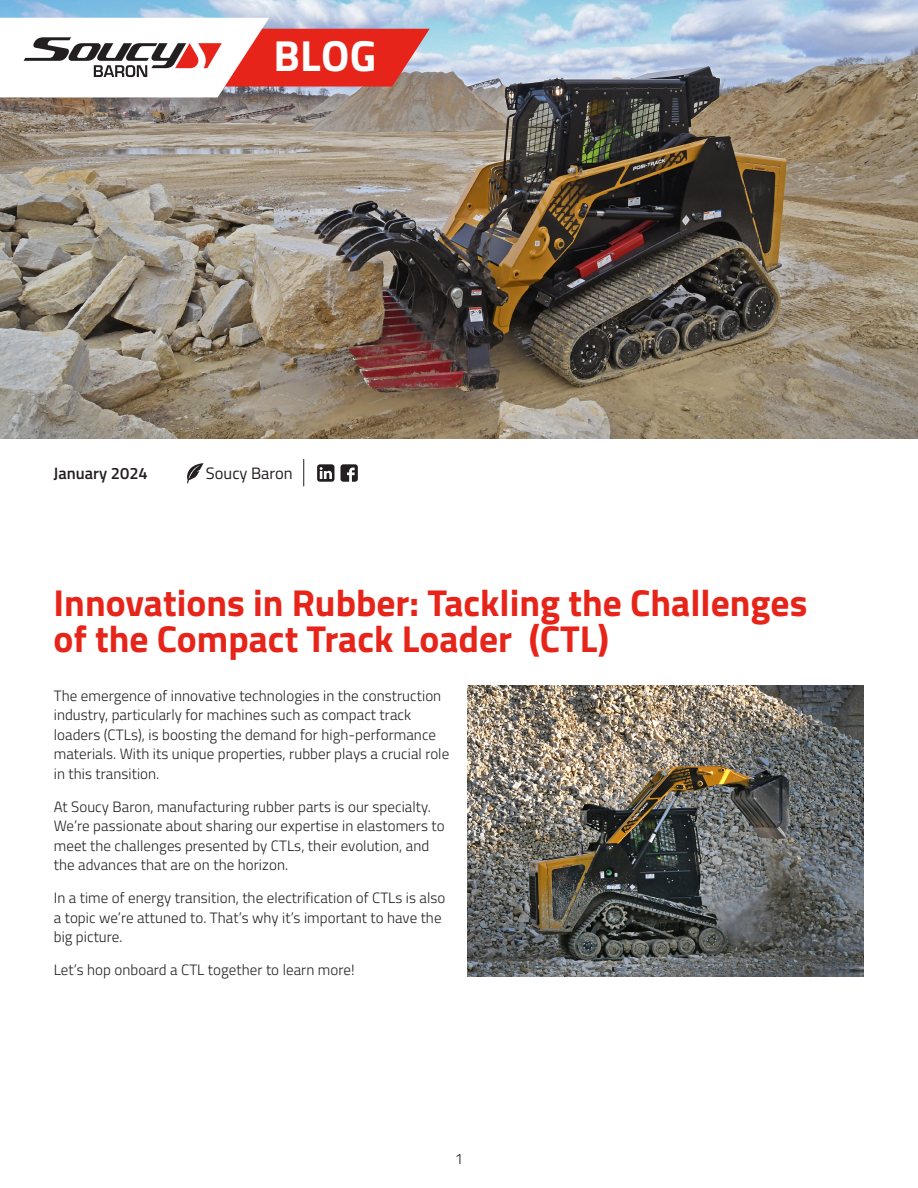
<style>
.page{position:relative;width:918px;height:1188px;background:#fff}
.page>*{position:absolute;margin:0;border:0;box-sizing:border-box;transform-origin:0 0}
.t1{font:700 43.5px "Titillium Web";color:#fff}
.Titre{font:700 37.5px/36px "Titillium Web";color:#e72419}
.t2{font:600 16.5px "Titillium Web";color:#231f20}
.t3{font:16.5px "Titillium Web";color:#231f20}
.Txt{font:300 15px/19.5px "Titillium Web";letter-spacing:.005em;color:#231f20}
</style>
<div class="page">
<img style="left:0;top:0;width:918px;height:438px">
<svg style="left:0;top:18px;width:430px;height:79px"></svg>
<svg style="left:187px;top:463px;width:17px;height:21px"></svg>
<svg style="left:303px;top:459px;width:1px;height:27px"></svg>
<svg style="left:340px;top:464px;width:18px;height:18px"></svg>
<svg style="left:317px;top:464px;width:17px;height:18px"></svg>
<img style="left:467px;top:685px;width:397px;height:292px">
<h2 class="t1" style="left:273px;top:23px;width:105px">BLOG</h2>
<p class="t2" style="left:54px;top:461px;width:96px">January 2024</p>
<p class="t3" style="left:206px;top:461px;width:88px">Soucy Baron</p>
<p class="Titre" style="left:54px;top:582px;width:755px">Innovations in Rubber: Tackling the Challenges of the Compact Track Loader (CTL)</p>
<p class="Txt" style="left:54px;top:685px;width:397px">The emergence of innovative technologies in the construction industry, particularly for machines such as compact track loaders (CTLs), is boosting the demand for high-performance materials. With its unique properties, rubber plays a crucial role in this transition.</p>
<p class="Txt" style="left:54px;top:796px;width:392px">At Soucy Baron, manufacturing rubber parts is our specialty.<br>We’re passionate about sharing our expertise in elastomers to meet the challenges presented by CTLs, their evolution, and the advances that are on the horizon.</p>
<p class="Txt" style="left:54px;top:887px;width:393px">In a time of energy transition, the electrification of CTLs is also a topic we’re attuned to. That’s why it’s important to have the big picture.</p>
<p class="Txt" style="left:54px;top:959px;width:302px">Let’s hop onboard a CTL together to learn more!</p>
<p class="Txt" style="left:455px;top:1149px;width:10px">1</p>
</div>
